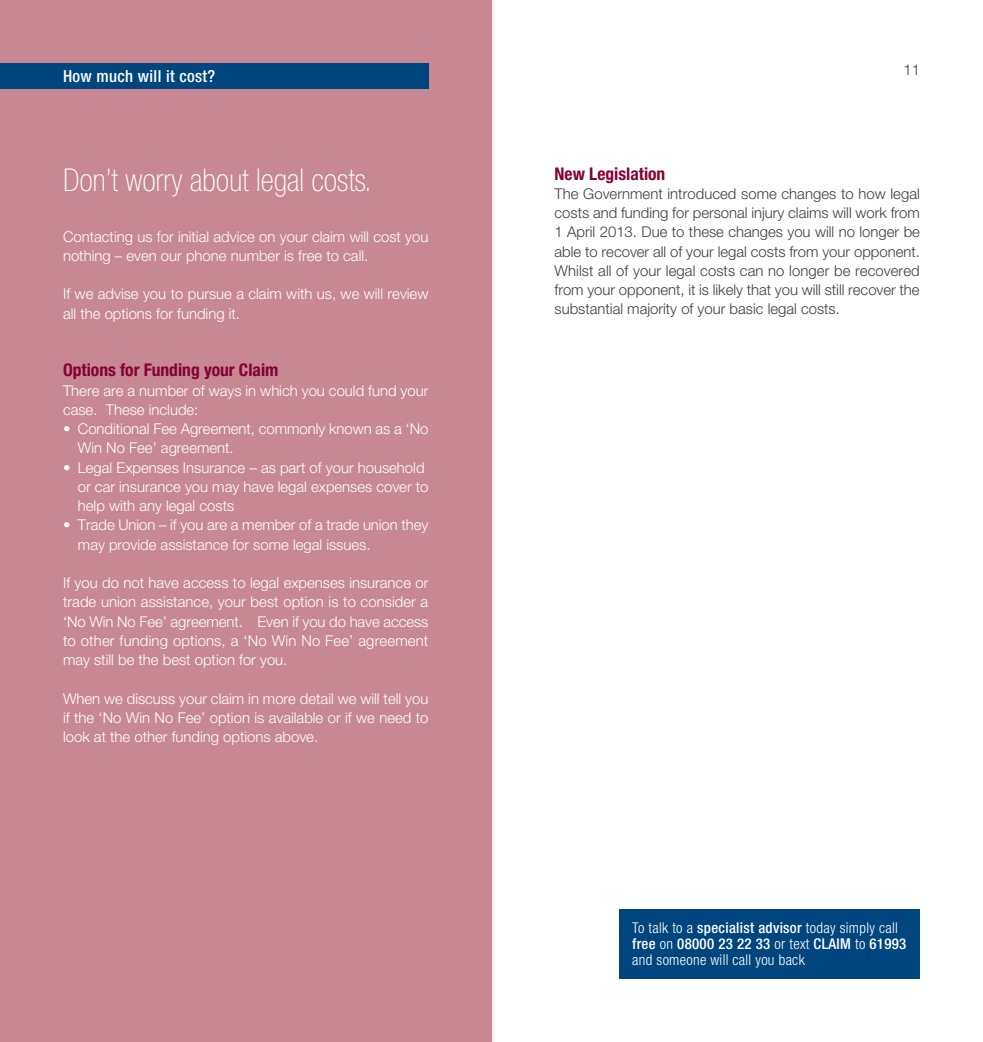
<style>
.page{position:relative;width:983px;height:1042px;background:#fff}
.page>*{position:absolute;margin:0;border:0;box-sizing:border-box;transform-origin:0 0}
.t1{font:100 condensed 31.5px "Helvetica Neue";color:#fff}
.t2{font:700 condensed 17.5px "Helvetica Neue";color:#860037}
.t3{font:500 condensed 16.62px "Helvetica Neue";letter-spacing:.02em;color:#fff}
.t4{font:300 14.88px/19.2px "Helvetica Neue";color:#fff}
.t5{font:300 14.88px/19.2px "Helvetica Neue";color:#3e3e3f;text-align:justify}
.t6{font:300 condensed 14.88px/15.9px "Helvetica Neue";letter-spacing:.02em;color:#fff}
.s1{font-weight:500}
</style>
<div class="page">
<div style="left:0;top:0;width:491px;height:1042px;background:#c78893"></div>
<div style="left:0;top:63px;width:428px;height:26px;background:#00467e"></div>
<div style="left:619px;top:909px;width:300px;height:70px;background:#00467e"></div>
<p class="t3" style="left:63px;top:66px;width:154px">How much will it cost?</p>
<h1 class="t1" style="left:63px;top:163px;width:310px">Don’t worry about legal costs.</h1>
<p class="t4" style="left:63px;top:226px;width:367px">Contacting us for initial advice on your claim will cost you nothing – even our phone number is free to call.</p>
<p class="t4" style="left:63px;top:284px;width:367px">If we advise you to pursue a claim with us, we will review all the options for funding it.</p>
<p class="t2" style="left:63px;top:359px;width:217px">Options for Funding your Claim</p>
<p class="t4" style="left:63px;top:380px;width:367px">There are a number of ways in which you could fund your case. These include:</p>
<p class="t4" style="left:78px;top:419px;width:352px;text-indent:-15px">• Conditional Fee Agreement, commonly known as a ‘No<br>Win No Fee’ agreement.</p>
<p class="t4" style="left:78px;top:457px;width:352px;text-indent:-15px">• Legal Expenses Insurance – as part of your household or car insurance you may have legal expenses cover to help with any legal costs</p>
<p class="t4" style="left:78px;top:515px;width:352px;text-indent:-15px">• Trade Union – if you are a member of a trade union they may provide assistance for some legal issues.</p>
<p class="t4" style="left:63px;top:573px;width:367px;text-align:justify">If you do not have access to legal expenses insurance or trade union assistance, your best option is to consider a ‘No Win No Fee’ agreement. Even if you do have access to other funding options, a ‘No Win No Fee’ agreement may still be the best option for you.</p>
<p class="t4" style="left:63px;top:688px;width:367px;text-align:justify">When we discuss your claim in more detail we will tell you if the ‘No Win No Fee’ option is available or if we need to look at the other funding options above.</p>
<p class="t5" style="left:903px;top:59px;width:18px">11</p>
<p class="t2" style="left:554px;top:163px;width:112px">New Legislation</p>
<p class="t5" style="left:554px;top:184px;width:367px">The Government introduced some changes to how legal costs and funding for personal injury claims will work from 1 April 2013. Due to these changes you will no longer be able to recover all of your legal costs from your opponent.<br>Whilst all of your legal costs can no longer be recovered from your opponent, it is likely that you will still recover the substantial majority of your basic legal costs.</p>
<p class="t6" style="left:632px;top:919px;width:275px">To talk to a <span class="s1">specialist advisor</span> today simply call <span class="s1">free</span> on <span class="s1">08000 23 22 33</span> or text <span class="s1">CLAIM</span> to <span class="s1">61993 </span>and someone will call you back</p>
</div>
